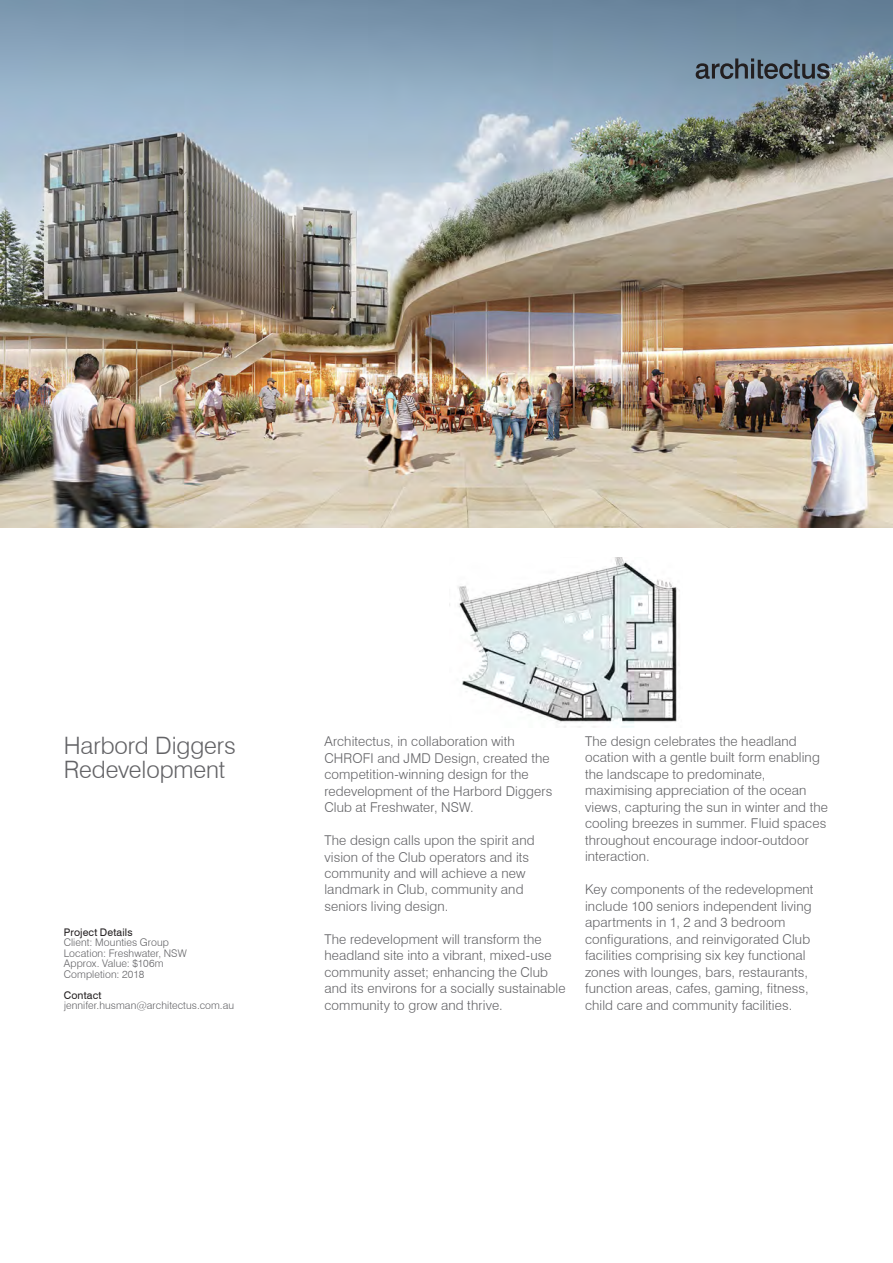
<style>
.page{position:relative;width:893px;height:1263px;background:#fff}
.page>*{position:absolute;margin:0;border:0;box-sizing:border-box;transform-origin:0 0}
.Heading_2{font:300 24px/24px "Swiss 721 BT";letter-spacing:-.005em;color:#636366}
.Body_1_-_space{font:300 13.5px/16.5px "Swiss 721 BT";letter-spacing:.01em;color:#636366}
.Details{font:300 10.5px/10.5px "Swiss 721 BT";letter-spacing:.01em;color:#636366}
.Details_heading{font:10.5px "Swiss 721 BT";letter-spacing:.015em;color:#231f20}
</style>
<div class="page">
<img style="left:0;top:0;width:893px;height:527px">
<img style="left:449px;top:557px;width:229px;height:170px">
<svg style="left:696px;top:58px;width:142px;height:21px;background:#5c6d7a"></svg>
<p class="Heading_2" style="left:64px;top:733px;width:174px">Harbord Diggers<br>Redevelopment</p>
<p class="Details_heading" style="left:64px;top:925px;width:70px">Project Details</p>
<p class="Details" style="left:64px;top:937px;width:124px">Client: Mounties Group<br>Location: Freshwater, NSW<br>Approx. Value: $106m<br>Completion: 2018</p>
<p class="Details_heading" style="left:64px;top:988px;width:39px">Contact</p>
<p class="Details" style="left:64px;top:1000px;width:172px">jennifer.husman@architectus.com.au</p>
<p class="Body_1_-_space" style="left:324px;top:733px;width:229px">Architectus, in collaboration with CHROFI and JMD Design, created the competition-winning design for the redevelopment of the Harbord Diggers Club at Freshwater, NSW.</p>
<p class="Body_1_-_space" style="left:324px;top:832px;width:212px">The design calls upon the spirit and vision of the Club operators and its community and will achieve a new landmark in Club, community and seniors living design.</p>
<p class="Body_1_-_space" style="left:324px;top:931px;width:243px">The redevelopment will transform the headland site into a vibrant, mixed-use community asset; enhancing the Club and its environs for a socially sustainable community to grow and thrive.</p>
<p class="Body_1_-_space" style="left:585px;top:733px;width:244px">The design celebrates the headland ocation with a gentle built form enabling the landscape to predominate, maximising appreciation of the ocean views, capturing the sun in winter and the cooling breezes in summer. Fluid spaces throughout encourage indoor-outdoor interaction.</p>
<p class="Body_1_-_space" style="left:585px;top:881px;width:230px">Key components of the redevelopment include 100 seniors independent living apartments in 1, 2 and 3 bedroom configurations, and reinvigorated Club facilities comprising six key functional zones with lounges, bars, restaurants, function areas, cafes, gaming, fitness, child care and community facilities.</p>
</div>
